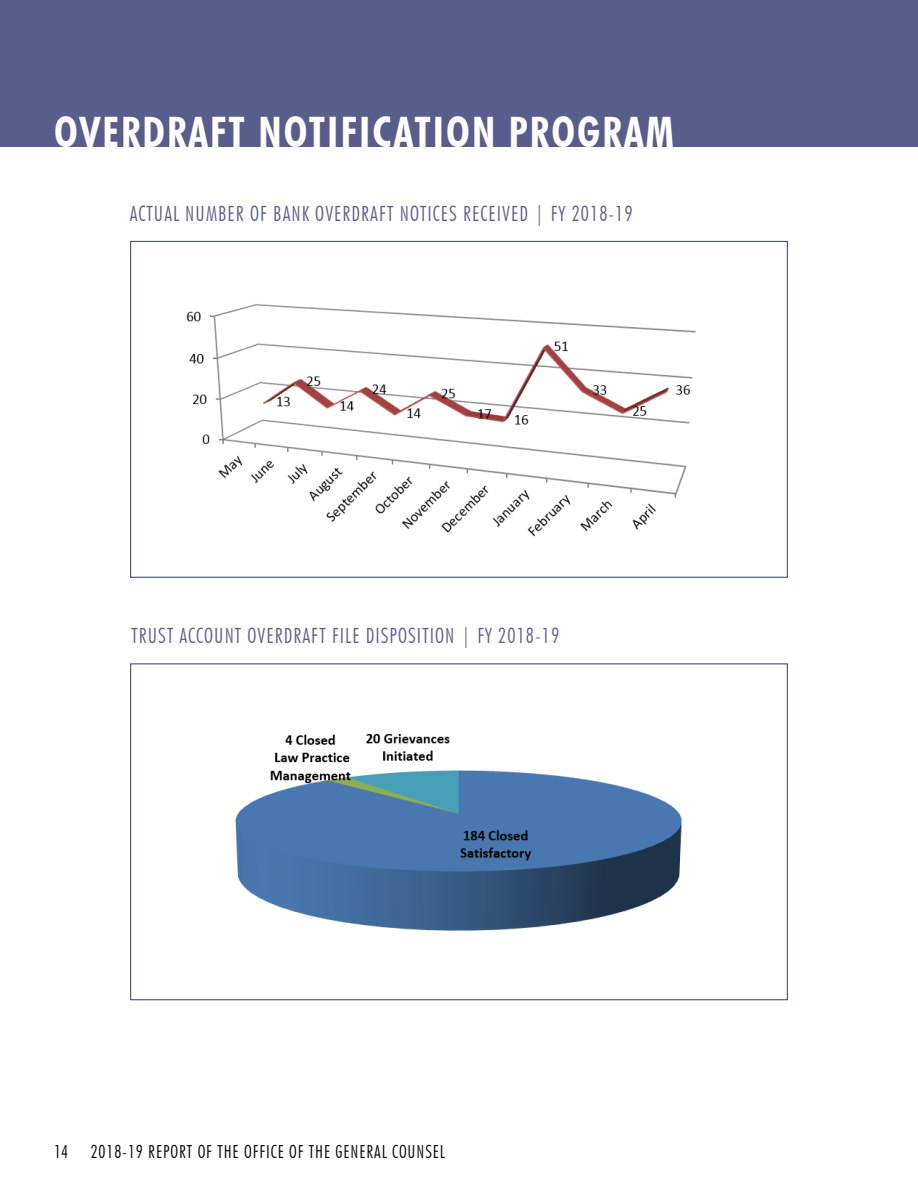
<style>
.page{position:relative;width:918px;height:1188px;background:#fff}
.page>*{position:absolute;margin:0;border:0;box-sizing:border-box;transform-origin:0 0}
.t1{font:700 condensed 42px "Futura BT";letter-spacing:.05em;color:#fff}
.t2{font:300 condensed 21px "Futura BT";letter-spacing:.05em;color:#595d8b}
.t3{font:300 condensed 18px "Futura BT";letter-spacing:.05em;color:#000}
</style>
<div class="page">
<div style="left:0;top:0;width:918px;height:147px;background:#595d8b"></div>
<img style="left:186px;top:304px;width:507px;height:233px">
<img style="left:235px;top:733px;width:447px;height:198px">
<svg style="left:620px;top:240px;width:168px;height:97px"></svg>
<h1 class="t1" style="left:54px;top:107px;width:621px">OVERDRAFT NOTIFICATION PROGRAM</h1>
<p class="t2" style="left:130px;top:201px;width:504px">ACTUAL NUMBER OF BANK OVERDRAFT NOTICES RECEIVED | FY 2018-19</p>
<p class="t2" style="left:131px;top:623px;width:429px">TRUST ACCOUNT OVERDRAFT FILE DISPOSITION | FY 2018-19</p>
<p class="t3" style="left:54px;top:1140px;width:16px">14</p>
<p class="t3" style="left:91px;top:1140px;width:356px">2018-19 REPORT OF THE OFFICE OF THE GENERAL COUNSEL</p>
</div>
